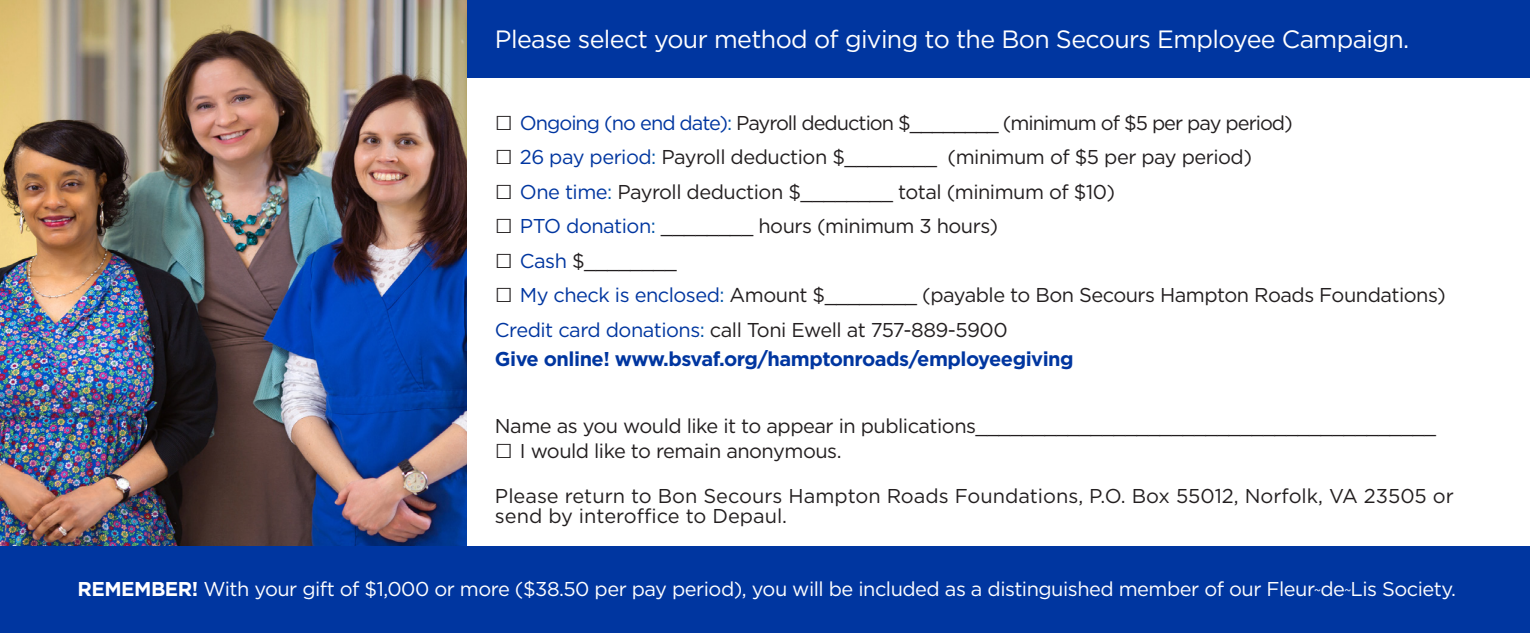
<style>
.page{position:relative;width:1530px;height:633px;background:#fff}
.page>*{position:absolute;margin:0;border:0;box-sizing:border-box;transform-origin:0 0}
.t1{font:25px "Gotham HTF";letter-spacing:-.025em;color:#fff}
.t2{font:20px "Gotham HTF";letter-spacing:-.025em;color:#231f20}
.t3{font:20px "Gotham HTF";letter-spacing:-.025em;color:#fff}
.t4{font:20px "Gotham HTF";color:#231f20}
.t5{font:20px "Gotham HTF";letter-spacing:-.05em;color:#231f20}
.t6{font:700 20px "Gotham HTF";letter-spacing:-.025em;color:#0036a0}
.s1{font-family:"Calibri";font-size:30px}
.s2{color:#0036a0}
.s3{color:#0154a6}
.s4{font-weight:700}
.s5{font-family:"Calibri";font-size:12.5px}
</style>
<div class="page">
<div style="left:0;top:0;width:1530px;height:77px;background:#0036a0"></div>
<img style="left:0;top:0;width:466px;height:545px">
<div style="left:0;top:545px;width:1530px;height:87px;background:#0036a0"></div>
<p class="t1" style="left:495px;top:25px;width:916px">Please select your method of giving to the Bon Secours Employee Campaign.</p>
<p class="t5" style="left:495px;top:111px;width:799px"><span class="s1">□</span> <span class="s2">Ongoing (no end date)</span><span class="s3">:</span> Payroll deduction $________ (minimum of $5 per pay period)</p>
<p class="t2" style="left:495px;top:146px;width:759px"><span class="s1">□</span> <span class="s2">26 pay period</span><span class="s3">:</span> Payroll deduction $________ (minimum of $5 per pay period)</p>
<p class="t2" style="left:495px;top:180px;width:622px"><span class="s1">□</span> <span class="s2">One time</span><span class="s3">:</span> Payroll deduction $________ total (minimum of $10)</p>
<p class="t2" style="left:495px;top:215px;width:505px"><span class="s1">□</span> <span class="s2">PTO donation</span><span class="s3">:</span> ________ hours (minimum 3 hours)</p>
<p class="t2" style="left:495px;top:249px;width:183px"><span class="s1">□</span> <span class="s2">Cash</span> $________</p>
<p class="t2" style="left:495px;top:284px;width:952px"><span class="s1">□</span> <span class="s2">My check is enclosed</span><span class="s3">:</span> Amount $________ (payable to Bon Secours Hampton Roads Foundations)</p>
<p class="t2" style="left:495px;top:318px;width:514px"><span class="s2">Credit card donations</span><span class="s3">:</span> call Toni Ewell at 757-889-5900</p>
<p class="t6" style="left:495px;top:347px;width:580px">Give online! www.bsvaf.org/hamptonroads/employeegiving</p>
<p class="t2" style="left:495px;top:414px;width:943px">Name as you would like it to appear in publications________________________________________</p>
<p class="t2" style="left:495px;top:439px;width:348px"><span class="s1">□</span> I would like to remain anonymous.</p>
<p class="t4" style="left:495px;top:484px;width:960px">Please return to Bon Secours Hampton Roads Foundations, P.O. Box 55012, Norfolk, VA 23505 or</p>
<p class="t4" style="left:495px;top:504px;width:294px">send by interoffice to Depaul.</p>
<p class="t3" style="left:78px;top:577px;width:1380px"><span class="s4">REMEMBER!</span> With your gift of $1,000 or more ($38.50 per pay period), you will be included as a distinguished member of our Fleur<span class="s5">~</span>de<span class="s5">~</span>Lis Society.</p>
</div>
